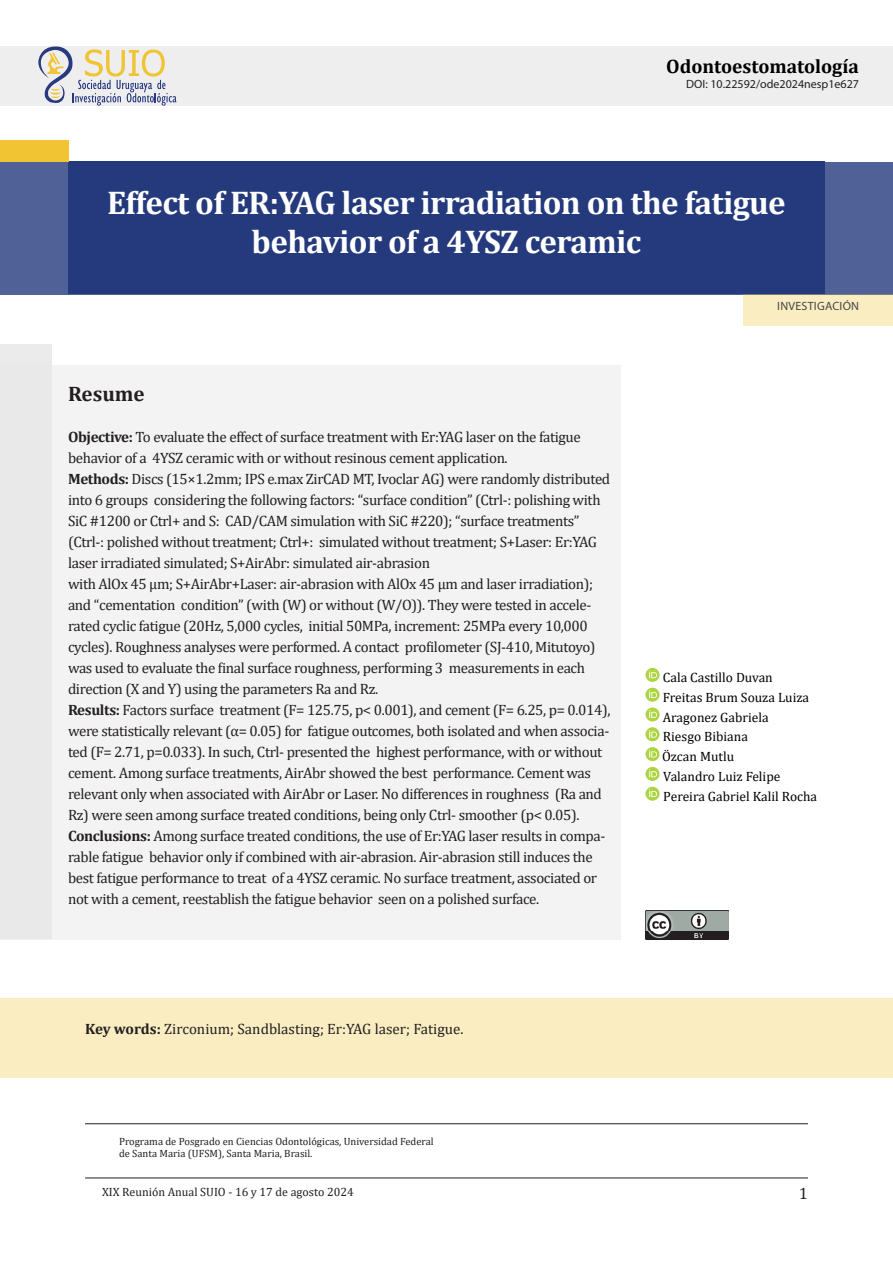
<style>
.page{position:relative;width:893px;height:1263px;background:#fff}
.page>*{position:absolute;margin:0;border:0;box-sizing:border-box;transform-origin:0 0}
.t1{font:700 33px/39px "Cambria";letter-spacing:-.02em;color:#fff;text-align:center}
.t2{font:700 21px "Cambria";color:#231f20}
.t3{font:700 19.5px "Cambria";color:#000}
.t4{font:16.5px "Cambria";color:#231f20}
.t5{font:15px/21px "Cambria";letter-spacing:-.025em;color:#231f20}
.t6{font:15px "Cambria";color:#231f20}
.t7{font:13.5px "Cambria";color:#000}
.t8{font:12px "Cambria";color:#231f20}
.t9{font:12px "Myriad Pro";color:#231f20}
.t10{font:12px "Myriad Pro";letter-spacing:.02em;color:#474646}
.t11{font:10.5px/12.6px "Cambria";color:#231f20}
.s1{font-weight:700}
</style>
<div class="page">
<div style="left:0;top:999px;width:893px;height:79px;background:#faedc2"></div>
<div style="left:0;top:365px;width:621px;height:574px;background:#f3f3f3"></div>
<hr style="left:85px;top:1177px;width:723px;height:1px;background:#231f20">
<hr style="left:85px;top:1123px;width:723px;height:1px;background:#231f20">
<div style="left:0;top:47px;width:893px;height:59px;background:#eee"></div>
<img style="left:645px;top:910px;width:83px;height:29px">
<div style="left:0;top:344px;width:51px;height:595px;background:#e7e7e8"></div>
<svg style="left:38px;top:46px;width:139px;height:60px"></svg>
<svg style="left:0;top:162px;width:893px;height:133px;background:#2a4080"></svg>
<div style="left:744px;top:294px;width:149px;height:31px;background:#faedc2"></div>
<div style="left:0;top:140px;width:68px;height:21px;background:#f1c434"></div>
<svg style="left:645px;top:668px;width:14px;height:14px"></svg>
<svg style="left:645px;top:688px;width:14px;height:33px"></svg>
<svg style="left:645px;top:727px;width:14px;height:14px"></svg>
<svg style="left:645px;top:747px;width:14px;height:14px"></svg>
<svg style="left:645px;top:767px;width:14px;height:14px"></svg>
<svg style="left:645px;top:787px;width:14px;height:14px"></svg>
<p class="t3" style="left:666px;top:52px;width:194px">Odontoestomatología</p>
<p class="t9" style="left:686px;top:76px;width:174px">DOI: 10.22592/ode2024nesp1e627</p>
<p class="t1" style="left:107px;top:182px;width:680px">Effect of ER:YAG laser irradiation on the fatigue behavior of a 4YSZ ceramic</p>
<p class="t2" style="left:68px;top:379px;width:78px">Resume</p>
<p class="t5" style="left:68px;top:426px;width:514px"><span class="s1">Objective:</span> To evaluate the effect of surface treatment with Er:YAG laser on the fatigue behavior of a 4YSZ ceramic with or without resinous cement application.</p>
<p class="t5" style="left:68px;top:468px;width:544px"><span class="s1">Methods:</span> Discs (15×1.2mm; IPS e.max ZirCAD MT, Ivoclar AG) were randomly distributed into 6 groups considering the following factors: “surface condition” (Ctrl-: polishing with SiC #1200 or Ctrl+ and S: CAD/CAM simulation with SiC #220); “surface treatments” (Ctrl-: polished without treatment; Ctrl+: simulated without treatment; S+Laser: Er:YAG laser irradiated simulated; S+AirAbr: simulated air-abrasion</p>
<p class="t5" style="left:68px;top:573px;width:529px">with AlOx 45 μm; S+AirAbr+Laser: air-abrasion with AlOx 45 μm and laser irradiation); and “cementation condition” (with (W) or without (W/O)). They were tested in accele&shy;rated cyclic fatigue (20Hz, 5,000 cycles, initial 50MPa, increment: 25MPa every 10,000 cycles). Roughness analyses were performed. A contact profilometer (SJ-410, Mitutoyo) was used to evaluate the final surface roughness, performing 3 measurements in each direction (X and Y) using the parameters Ra and Rz.</p>
<p class="t5" style="left:68px;top:699px;width:544px"><span class="s1">Results:</span> Factors surface treatment (F= 125.75, p&lt; 0.001), and cement (F= 6.25, p= 0.014), were statistically relevant (α= 0.05) for fatigue outcomes, both isolated and when associa&shy;ted (F= 2.71, p=0.033). In such, Ctrl- presented the highest performance, with or without cement. Among surface treatments, AirAbr showed the best performance. Cement was relevant only when associated with AirAbr or Laser. No differences in roughness (Ra and Rz) were seen among surface treated conditions, being only Ctrl- smoother (p&lt; 0.05).</p>
<p class="t5" style="left:68px;top:825px;width:539px"><span class="s1">Conclusions:</span> Among surface treated conditions, the use of Er:YAG laser results in compa&shy;rable fatigue behavior only if combined with air-abrasion. Air-abrasion still induces the best fatigue performance to treat of a 4YSZ ceramic. No surface treatment, associated or not with a cement, reestablish the fatigue behavior seen on a polished surface.</p>
<p class="t6" style="left:85px;top:1020px;width:380px"><span class="s1">Key words:</span> Zirconium; Sandblasting; Er:YAG laser; Fatigue.</p>
<p class="t11" style="left:119px;top:1135px;width:316px">Programa de Posgrado en Ciencias Odontológicas, Universidad Federal de Santa Maria (UFSM), Santa Maria, Brasil.</p>
<p class="t10" style="left:777px;top:299px;width:83px">INVESTIGACIÓN</p>
<p class="t7" style="left:663px;top:669px;width:111px">Cala Castillo Duvan</p>
<p class="t7" style="left:663px;top:689px;width:148px">Freitas Brum Souza Luiza</p>
<p class="t7" style="left:663px;top:709px;width:107px">Aragonez Gabriela</p>
<p class="t7" style="left:663px;top:729px;width:87px">Riesgo Bibiana</p>
<p class="t7" style="left:662px;top:748px;width:74px">Özcan Mutlu</p>
<p class="t7" style="left:663px;top:768px;width:119px">Valandro Luiz Felipe</p>
<p class="t7" style="left:663px;top:788px;width:155px">Pereira Gabriel Kalil Rocha</p>
<p class="t8" style="left:102px;top:1184px;width:253px">XIX Reunión Anual SUIO - 16 y 17 de agosto 2024</p>
<p class="t4" style="left:799px;top:1184px;width:11px">1</p>
</div>
